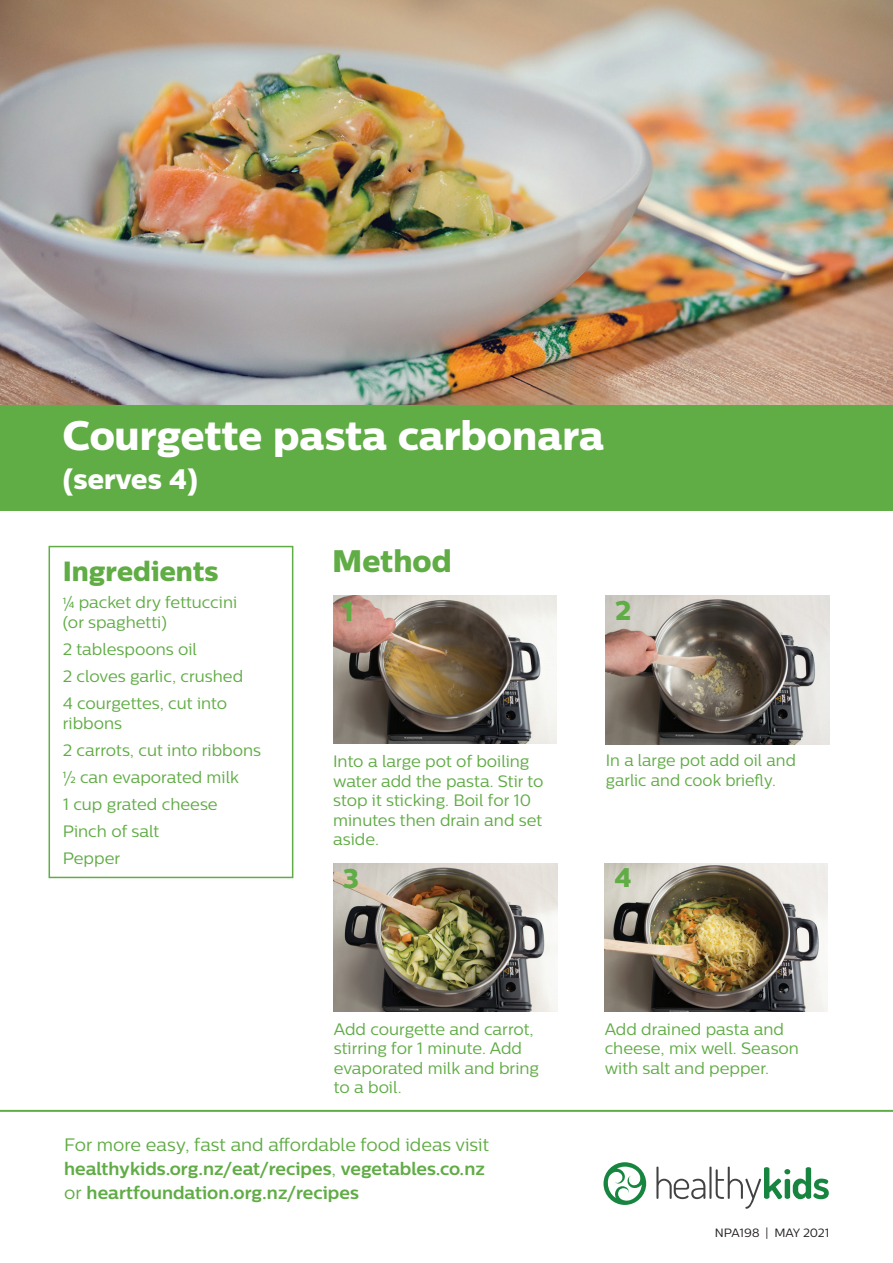
<style>
.page{position:relative;width:893px;height:1263px;background:#fff}
.page>*{position:absolute;margin:0;border:0;box-sizing:border-box;transform-origin:0 0}
.Recipe_Title{font:40.95px "Centrale Sans X Bold";color:#fff}
.Heading{font:31.05px "Centrale Sans X Bold";color:#60ac45}
.t1{font:28.05px "Centrale Sans X Bold";color:#fff}
.Heading-2{font:27.75px "Centrale Sans X Bold";color:#60ac45}
.Recipe_Step_Numbers{font:27px "Centrale Sans X Bold";color:#60ac45}
.Body{font:700 18px/24px "Centrale Sans";color:#60ac45}
.Body-2{font:16.5px/19.5px "Centrale Sans";color:#60ac45}
.Body-3{font:12px "Centrale Sans";color:#231f20}
.s1{font-weight:500;font-size:9px}
.s2{font-weight:400}
</style>
<div class="page">
<svg style="left:656px;top:1166px;width:49px;height:33px"></svg>
<hr style="left:709px;top:1166px;width:2px;height:33px;background:#424242">
<svg style="left:716px;top:1166px;width:113px;height:43px"></svg>
<svg style="left:603px;top:1162px;width:43px;height:43px"></svg>
<img style="left:0;top:0;width:893px;height:405px">
<div style="left:0;top:405px;width:893px;height:106px;background:#60ac45"></div>
<div style="left:49px;top:546px;width:244px;height:332px;border:2px solid #60ac45"></div>
<hr style="left:0;top:1110px;width:893px;height:2px;background:#60ac45">
<img style="left:605px;top:863px;width:223px;height:148px">
<img style="left:334px;top:863px;width:223px;height:148px">
<img style="left:606px;top:596px;width:223px;height:148px">
<img style="left:333px;top:595px;width:223px;height:149px">
<p class="Recipe_Title" style="left:62px;top:410px;width:543px">Courgette pasta carbonara</p>
<p class="t1" style="left:62px;top:461px;width:137px">(serves 4)</p>
<p class="Heading-2" style="left:63px;top:554px;width:157px">Ingredients</p>
<p class="Body-2" style="left:63px;top:592px;width:176px"><sup>1</sup>/<span class="s1">4</span> packet dry fettuccini (or spaghetti)</p>
<p class="Body-2" style="left:63px;top:639px;width:136px">2 tablespoons oil</p>
<p class="Body-2" style="left:63px;top:666px;width:182px">2 cloves garlic, crushed</p>
<p class="Body-2" style="left:63px;top:693px;width:166px">4 courgettes, cut into ribbons</p>
<p class="Body-2" style="left:63px;top:740px;width:200px">2 carrots, cut into ribbons</p>
<p class="Body-2" style="left:63px;top:767px;width:178px"><sup>1</sup>/<span class="s1">2</span> can evaporated milk</p>
<p class="Body-2" style="left:63px;top:794px;width:156px">1 cup grated cheese</p>
<p class="Body-2" style="left:63px;top:821px;width:98px">Pinch of salt</p>
<p class="Body-2" style="left:63px;top:848px;width:59px">Pepper</p>
<p class="Heading" style="left:332px;top:542px;width:121px">Method</p>
<p class="Recipe_Step_Numbers" style="left:342px;top:594px;width:13px">1</p>
<p class="Recipe_Step_Numbers" style="left:615px;top:594px;width:18px">2</p>
<p class="Body-2" style="left:333px;top:752px;width:212px">Into a large pot of boiling water add the pasta. Stir to stop it sticking. Boil for 10 minutes then drain and set aside.</p>
<p class="Body-2" style="left:606px;top:750px;width:191px">In a large pot add oil and garlic and cook briefly.</p>
<p class="Recipe_Step_Numbers" style="left:343px;top:861px;width:18px">3</p>
<p class="Recipe_Step_Numbers" style="left:614px;top:860px;width:19px">4</p>
<p class="Body-2" style="left:334px;top:1019px;width:207px">Add courgette and carrot, stirring for 1 minute. Add evaporated milk and bring to a boil.</p>
<p class="Body-2" style="left:605px;top:1019px;width:196px">Add drained pasta and cheese, mix well. Season with salt and pepper.</p>
<p class="Body" style="left:64px;top:1132px;width:426px"><span class="s2">For more easy, fast and affordable food ideas visit </span>healthykids.org.nz/eat/recipes<span class="s2">,</span> vegetables.co.nz <span class="s2">or</span> heartfoundation.org.nz/recipes</p>
<p class="Body-3" style="left:715px;top:1225px;width:116px">NPA198 | MAY 2021</p>
</div>
